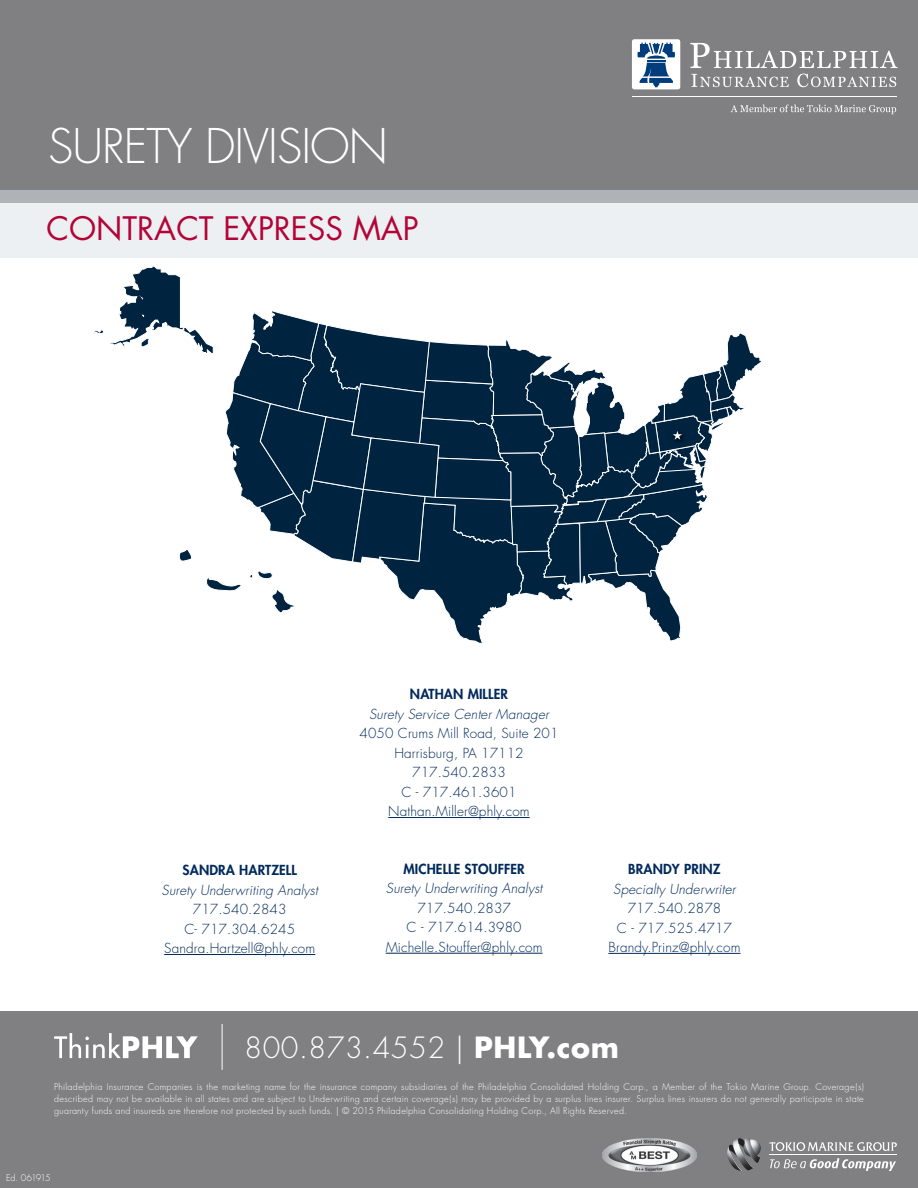
<style>
.page{position:relative;width:918px;height:1188px;background:#fff}
.page>*{position:absolute;margin:0;border:0;box-sizing:border-box;transform-origin:0 0}
.t1{font:300 46.5px "Futura";letter-spacing:-.02em;color:#fff}
.t2{font:31.5px "Futura";color:#b30437}
.t3{font:300 28.5px "Futura";letter-spacing:.02em;color:#fff}
.t4{font:300 13.5px "Futura";letter-spacing:.01em;color:#002a5c}
.t5{font:italic 300 13.5px/19.5px "Futura";letter-spacing:.01em;color:#002a5c;text-align:center}
.t6{font:800 13.5px "Futura";letter-spacing:.01em;color:#002a5c}
.t7{font:300 9px/12px "Futura";letter-spacing:.03em;color:#fff;text-align:justify}
.t8{font:300 9px "Futura";letter-spacing:-.085em;color:#fff}
.s1{font-weight:800;font-style:normal}
.s2{font-style:normal}
.s3{font-weight:700}
</style>
<div class="page">
<div style="left:0;top:0;width:918px;height:202px;background:#808083"></div>
<svg style="left:0;top:190px;width:918px;height:68px;background:#e0e4e7"></svg>
<div style="left:632px;top:39px;width:48px;height:50px;background:#fff;border-radius:3px"></div>
<svg style="left:690px;top:43px;width:208px;height:25px"></svg>
<svg style="left:691px;top:74px;width:98px;height:13px"></svg>
<svg style="left:797px;top:74px;width:99px;height:13px"></svg>
<svg style="left:637px;top:43px;width:38px;height:44px"></svg>
<hr style="left:633px;top:96px;width:264px;height:1px;background:#fff">
<svg style="left:731px;top:105px;width:165px;height:9px"></svg>
<hr style="left:388px;top:817px;width:142px;height:1px;background:#002a5c">
<hr style="left:386px;top:953px;width:157px;height:1px;background:#002a5c">
<hr style="left:608px;top:953px;width:133px;height:1px;background:#002a5c">
<div style="left:0;top:1012px;width:918px;height:176px;background:#808083"></div>
<svg style="left:54px;top:1033px;width:144px;height:25px"></svg>
<svg style="left:769px;top:1142px;width:128px;height:9px"></svg>
<svg style="left:770px;top:1158px;width:126px;height:13px"></svg>
<hr style="left:769px;top:1155px;width:128px;height:1px;background:#fff">
<img style="left:727px;top:1138px;width:34px;height:33px">
<img style="left:603px;top:1138px;width:94px;height:33px">
<hr style="left:222px;top:1024px;width:1px;height:46px;background:#fff">
<svg style="left:94px;top:266px;width:668px;height:378px"></svg>
<hr style="left:164px;top:954px;width:151px;height:1px;background:#002a5c">
<p class="t1" style="left:48px;top:118px;width:342px">SURETY DIVISION</p>
<p class="t2" style="left:46px;top:209px;width:374px">CONTRACT EXPRESS MAP</p>
<p class="t6" style="left:183px;top:862px;width:116px">SANDRA HARTZELL</p>
<p class="t5" style="left:162px;top:880px;width:158px">Surety Underwriting Analyst</p>
<p class="t4" style="left:193px;top:901px;width:95px">717.540.2843</p>
<p class="t4" style="left:184px;top:921px;width:112px">C- 717.304.6245</p>
<p class="t4" style="left:164px;top:940px;width:153px">Sandra.Hartzell@phly.com</p>
<p class="t6" style="left:410px;top:686px;width:100px">NATHAN MILLER</p>
<p class="t5" style="left:369px;top:704px;width:181px">Surety Service Center Manager</p>
<p class="t4" style="left:360px;top:725px;width:200px">4050 Crums Mill Road, Suite 201</p>
<p class="t4" style="left:394px;top:745px;width:131px">Harrisburg, PA 17112</p>
<p class="t4" style="left:412px;top:764px;width:95px">717.540.2833</p>
<p class="t4" style="left:401px;top:784px;width:117px">C - 717.461.3601</p>
<p class="t4" style="left:388px;top:803px;width:143px">Nathan.Miller@phly.com</p>
<p class="t6" style="left:404px;top:860px;width:123px">MICHELLE STOUFFER</p>
<p class="t5" style="left:386px;top:879px;width:158px">Surety Underwriting Analyst</p>
<p class="t4" style="left:417px;top:900px;width:95px">717.540.2837</p>
<p class="t4" style="left:407px;top:919px;width:117px">C - 717.614.3980</p>
<p class="t4" style="left:386px;top:939px;width:158px">Michelle.Stouffer@phly.com</p>
<p class="t5" style="left:613px;top:860px;width:124px"><span class="s1">BRANDY PRINZ<br></span>Specialty Underwriter<br><span class="s2">717.540.2878</span></p>
<p class="t4" style="left:617px;top:919px;width:117px">C - 717.525.4717</p>
<p class="t4" style="left:608px;top:939px;width:134px">Brandy.Prinz@phly.com</p>
<p class="t3" style="left:244px;top:1030px;width:376px">800.873.4552 | <span class="s3">PHLY.com</span></p>
<p class="t7" style="left:54px;top:1081px;width:811px">Philadelphia Insurance Companies is the marketing name for the insurance company subsidiaries of the Philadelphia Consolidated Holding Corp., a Member of the Tokio Marine Group. Coverage(s) described may not be available in all states and are subject to Underwriting and certain coverage(s) may be provided by a surplus lines insurer. Surplus lines insurers do not generally participate in state guaranty funds and insureds are therefore not protected by such funds. | © 2015 Philadelphia Consolidating Holding Corp., All Rights Reserved.</p>
<p class="t8" style="left:6px;top:1173px;width:46px">Ed. 061915</p>
</div>
